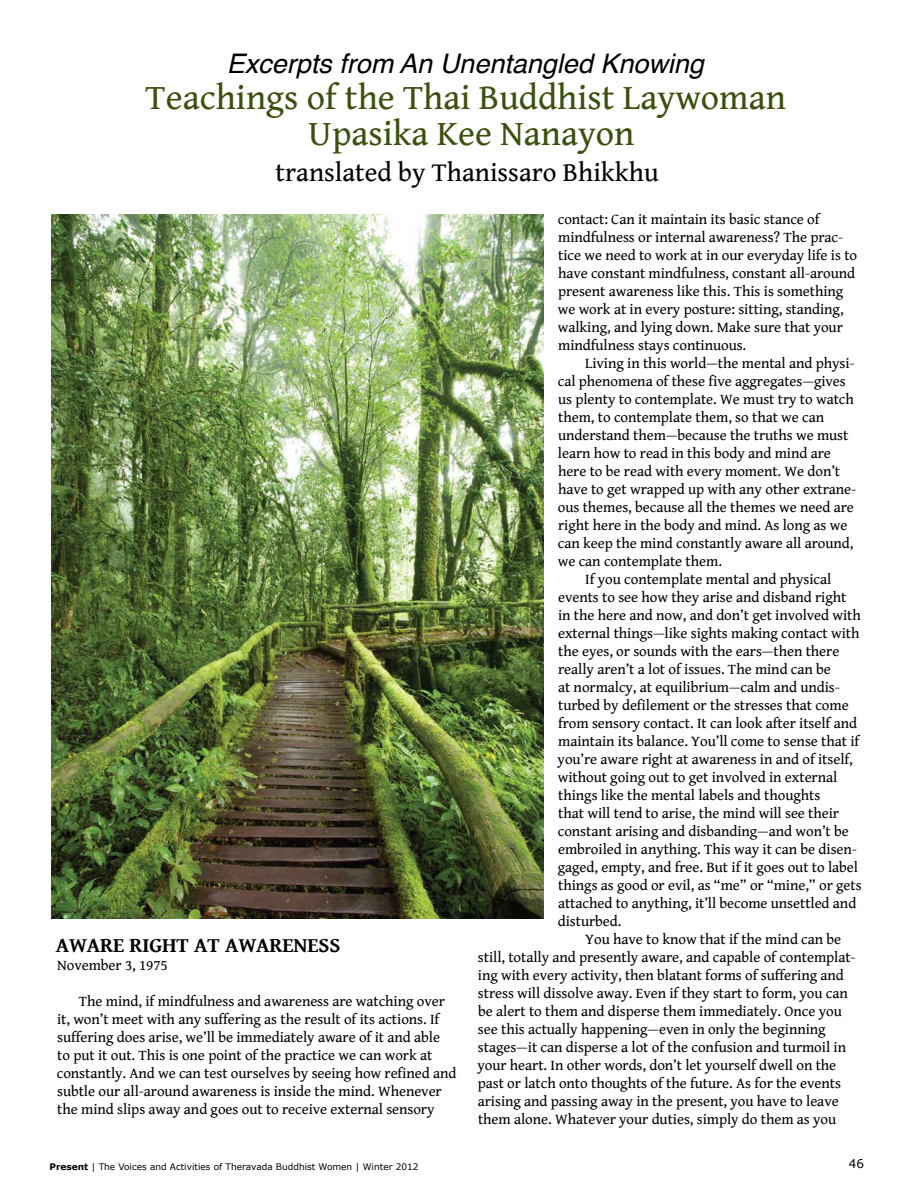
<style>
.page{position:relative;width:918px;height:1188px;background:#fff}
.page>*{position:absolute;margin:0;border:0;box-sizing:border-box;transform-origin:0 0}
.t1{font:36px/36px "Gentium Book Basic";color:#3d4f0f;text-align:center}
.t2{font:italic 27px "Helvetica";color:#000}
.t3{font:27px "Gentium Book Basic";color:#000}
.t4{font:700 21px "Gentium Book Basic";letter-spacing:-.005em;color:#000}
.t5{font:15px/18px "Gentium Book Basic";letter-spacing:-.005em;color:#000}
.t6{font:12px "Verdana";color:#000}
.t7{font:9px "Verdana";color:#000}
.s1{font-weight:700}
</style>
<div class="page">
<img style="left:52px;top:214px;width:491px;height:705px">
<h2 class="t2" style="left:227px;top:42px;width:479px">Excerpts from An Unentangled Knowing</h2>
<h1 class="t1" style="left:146px;top:78px;width:642px">Teachings of the Thai Buddhist Laywoman<br>Upasika Kee Nanayon</h1>
<h2 class="t3" style="left:276px;top:152px;width:385px">translated by Thanissaro Bhikkhu</h2>
<p class="t5" style="left:558px;top:210px;width:301px">contact: Can it maintain its basic stance of mindfulness or internal awareness? The prac&shy;tice we need to work at in our everyday life is to have constant mindfulness, constant all-around present awareness like this. This is something we work at in every posture: sitting, standing, walking, and lying down. Make sure that your mindfulness stays continuous.</p>
<p class="t5" style="left:585px;top:354px;width:271px">Living in this world—the mental and physi-</p>
<p class="t5" style="left:558px;top:372px;width:290px">cal phenomena of these five aggregates—gives</p>
<p class="t5" style="left:558px;top:390px;width:297px">us plenty to contemplate. We must try to watch</p>
<p class="t5" style="left:558px;top:408px;width:267px">them, to contemplate them, so that we can</p>
<p class="t5" style="left:558px;top:426px;width:292px">understand them—because the truths we must</p>
<p class="t5" style="left:558px;top:444px;width:274px">learn how to read in this body and mind are</p>
<p class="t5" style="left:558px;top:462px;width:284px">here to be read with every moment. We don’t</p>
<p class="t5" style="left:558px;top:480px;width:300px">have to get wrapped up with any other extrane-</p>
<p class="t5" style="left:558px;top:498px;width:297px">ous themes, because all the themes we need are</p>
<p class="t5" style="left:558px;top:516px;width:291px">right here in the body and mind. As long as we</p>
<p class="t5" style="left:558px;top:534px;width:297px">can keep the mind constantly aware all around,</p>
<p class="t5" style="left:558px;top:552px;width:166px">we can contemplate them.</p>
<p class="t5" style="left:585px;top:570px;width:248px">If you contemplate mental and physical</p>
<p class="t5" style="left:558px;top:588px;width:290px">events to see how they arise and disband right</p>
<p class="t5" style="left:558px;top:606px;width:304px">in the here and now, and don’t get involved with</p>
<p class="t5" style="left:558px;top:624px;width:303px">external things—like sights making contact with</p>
<p class="t5" style="left:558px;top:642px;width:283px">the eyes, or sounds with the ears—then there</p>
<p class="t5" style="left:558px;top:660px;width:274px">really aren’t a lot of issues. The mind can be</p>
<p class="t5" style="left:558px;top:678px;width:283px">at normalcy, at equilibrium—calm and undis-</p>
<p class="t5" style="left:558px;top:696px;width:292px">turbed by defilement or the stresses that come</p>
<p class="t5" style="left:558px;top:714px;width:301px">from sensory contact. It can look after itself and</p>
<p class="t5" style="left:558px;top:732px;width:303px">maintain its balance. You’ll come to sense that if</p>
<p class="t5" style="left:558px;top:750px;width:297px">you’re aware right at awareness in and of itself,</p>
<p class="t5" style="left:558px;top:768px;width:281px">without going out to get involved in external</p>
<p class="t5" style="left:558px;top:786px;width:264px">things like the mental labels and thoughts</p>
<p class="t5" style="left:558px;top:804px;width:282px">that will tend to arise, the mind will see their</p>
<p class="t5" style="left:558px;top:822px;width:293px">constant arising and disbanding—and won’t be</p>
<p class="t5" style="left:558px;top:840px;width:300px">embroiled in anything. This way it can be disen-</p>
<p class="t5" style="left:558px;top:858px;width:302px">gaged, empty, and free. But if it goes out to label</p>
<p class="t5" style="left:558px;top:876px;width:305px">things as good or evil, as “me” or “mine,” or gets</p>
<p class="t5" style="left:558px;top:894px;width:300px">attached to anything, it’ll become unsettled and</p>
<p class="t5" style="left:558px;top:912px;width:65px">disturbed.</p>
<p class="t5" style="left:585px;top:930px;width:258px">You have to know that if the mind can be</p>
<p class="t5" style="left:478px;top:948px;width:379px">still, totally and presently aware, and capable of contemplat-</p>
<p class="t5" style="left:478px;top:966px;width:368px">ing with every activity, then blatant forms of suffering and</p>
<p class="t5" style="left:478px;top:984px;width:371px">stress will dissolve away. Even if they start to form, you can</p>
<p class="t5" style="left:478px;top:1002px;width:365px">be alert to them and disperse them immediately. Once you</p>
<p class="t5" style="left:478px;top:1020px;width:349px">see this actually happening—even in only the beginning</p>
<p class="t5" style="left:478px;top:1038px;width:370px">stages—it can disperse a lot of the confusion and turmoil in</p>
<p class="t5" style="left:477px;top:1056px;width:360px">your heart. In other words, don’t let yourself dwell on the</p>
<p class="t5" style="left:478px;top:1074px;width:365px">past or latch onto thoughts of the future. As for the events</p>
<p class="t5" style="left:478px;top:1092px;width:362px">arising and passing away in the present, you have to leave</p>
<p class="t5" style="left:478px;top:1110px;width:360px">them alone. Whatever your duties, simply do them as you</p>
<h3 class="t4" style="left:56px;top:929px;width:286px">AWARE RIGHT AT AWARENESS</h3>
<p class="t5" style="left:57px;top:956px;width:112px">November 3, 1975</p>
<p class="t5" style="left:57px;top:992px;width:401px;text-indent:22px">The mind, if mindfulness and awareness are watching over it, won’t meet with any suffering as the result of its actions. If suffering does arise, we’ll be immediately aware of it and able<br>to put it out. This is one point of the practice we can work at constantly. And we can test ourselves by seeing how refined and subtle our all-around awareness is inside the mind. Whenever the mind slips away and goes out to receive external sensory</p>
<p class="t7" style="left:50px;top:1160px;width:371px"><span class="s1">Present</span> | The Voices and Activities of Theravada Buddhist Women | Winter 2012</p>
<p class="t6" style="left:849px;top:1155px;width:17px">46</p>
</div>
